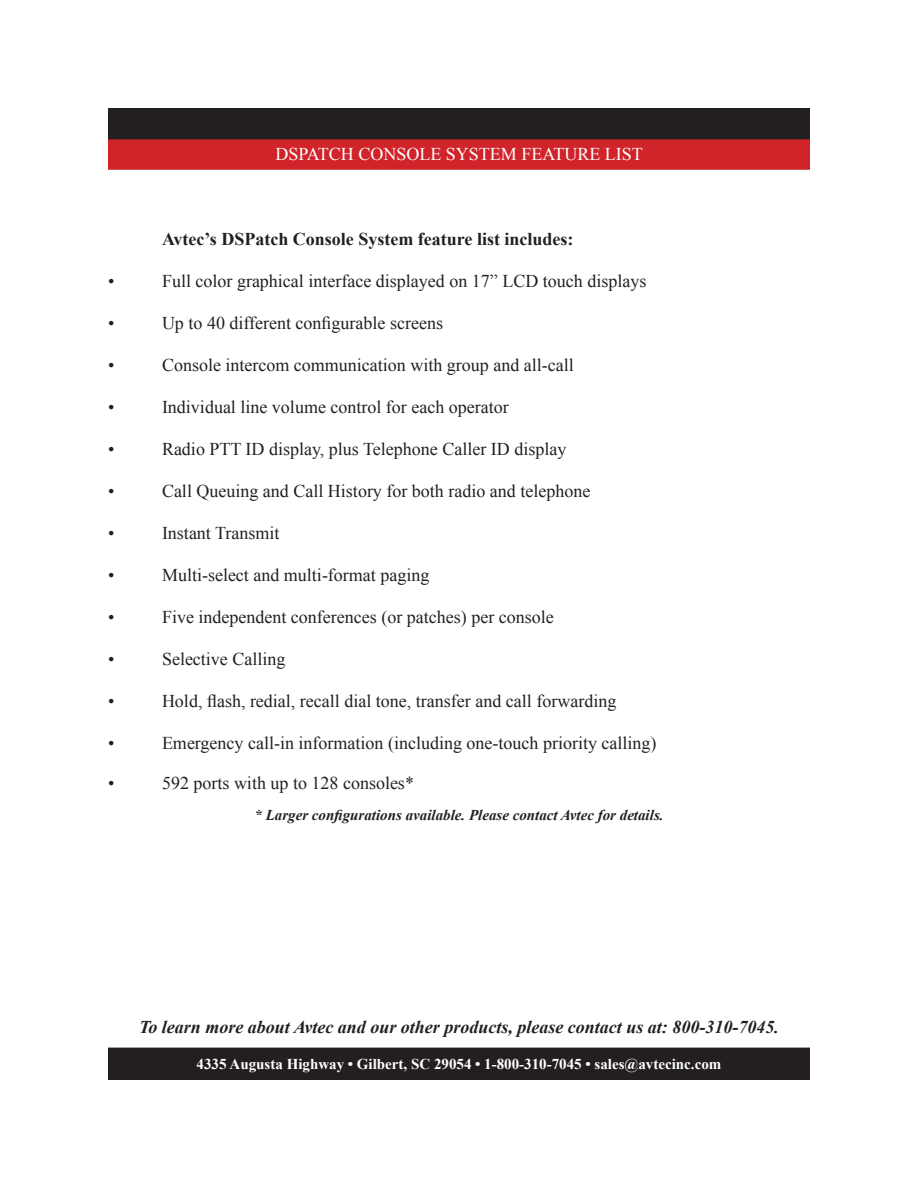
<style>
.page{position:relative;width:918px;height:1188px;background:#fff}
.page>*{position:absolute;margin:0;border:0;box-sizing:border-box;transform-origin:0 0}
.t1{font:18px "Times New Roman";color:#231f20}
.t2{font:italic 700 18px "Times New Roman";color:#231f20}
.t3{font:700 18px "Times New Roman";color:#231f20}
.t4{font:18px "Times New Roman";color:#fff}
.t5{font:700 15px "Times New Roman";color:#fff}
.t6{font:italic 700 15px "Times New Roman";color:#231f20}
</style>
<div class="page">
<div style="left:109px;top:109px;width:700px;height:31px;background:#231f20"></div>
<div style="left:108px;top:108px;width:702px;height:32px;border:2px solid #231f20"></div>
<div style="left:109px;top:140px;width:700px;height:29px;background:#d1232a"></div>
<div style="left:108px;top:139px;width:702px;height:31px;border:2px solid #d1232a"></div>
<div style="left:109px;top:1048px;width:700px;height:31px;background:#231f20"></div>
<div style="left:108px;top:1048px;width:702px;height:32px;border:2px solid #231f20"></div>
<p class="t4" style="left:275px;top:142px;width:44px">DSPatch</p>
<p class="t4" style="left:358px;top:142px;width:197px">Cons ole System featur</p>
<p class="t4" style="left:589px;top:142px;width:26px">e list</p>
<p class="t3" style="left:162px;top:227px;width:413px">Avtec’s DSPatch Console System feature list includes:</p>
<p class="t1" style="left:108px;top:269px;width:8px">•</p>
<p class="t1" style="left:162px;top:269px;width:486px">Full color graphical interface displayed on 17” LCD touch displays</p>
<p class="t1" style="left:108px;top:311px;width:8px">•</p>
<p class="t1" style="left:162px;top:311px;width:283px">Up to 40 different configurable screens</p>
<p class="t1" style="left:108px;top:353px;width:8px">•</p>
<p class="t1" style="left:162px;top:353px;width:413px">Console intercom communication with group and all-call</p>
<p class="t1" style="left:108px;top:395px;width:8px">•</p>
<p class="t1" style="left:162px;top:395px;width:348px">Individual line volume control for each operator</p>
<p class="t1" style="left:108px;top:437px;width:8px">•</p>
<p class="t1" style="left:162px;top:437px;width:406px">Radio PTT ID display, plus Telephone Caller ID display</p>
<p class="t1" style="left:108px;top:479px;width:8px">•</p>
<p class="t1" style="left:162px;top:479px;width:430px">Call Queuing and Call History for both radio and telephone</p>
<p class="t1" style="left:108px;top:521px;width:8px">•</p>
<p class="t1" style="left:162px;top:521px;width:119px">Instant Transmit</p>
<p class="t1" style="left:108px;top:563px;width:8px">•</p>
<p class="t1" style="left:162px;top:563px;width:269px">Multi-select and multi-format paging</p>
<p class="t1" style="left:108px;top:605px;width:8px">•</p>
<p class="t1" style="left:162px;top:605px;width:393px">Five independent conferences (or patches) per console</p>
<p class="t1" style="left:108px;top:647px;width:8px">•</p>
<p class="t1" style="left:162px;top:647px;width:125px">Selective Calling</p>
<p class="t1" style="left:108px;top:689px;width:8px">•</p>
<p class="t1" style="left:162px;top:689px;width:456px">Hold, flash, redial, recall dial tone, transfer and call forwarding</p>
<p class="t1" style="left:108px;top:731px;width:8px">•</p>
<p class="t1" style="left:162px;top:731px;width:496px">Emergency call-in information (including one-touch priority calling)</p>
<p class="t1" style="left:108px;top:771px;width:8px">•</p>
<p class="t1" style="left:162px;top:771px;width:253px">592 ports with up to 128 consoles*</p>
<p class="t6" style="left:254px;top:805px;width:411px">* Larger configurations available. Please contact Avtec for details.</p>
<p class="t2" style="left:139px;top:1015px;width:641px">To learn more about Avtec and our other products, please contact us at: 800-310-7045.</p>
<p class="t5" style="left:197px;top:1053px;width:526px">4335 Augusta Highway • Gilbert, SC 29054 • 1-800-310-7045 • sales@avtecinc.com</p>
</div>
